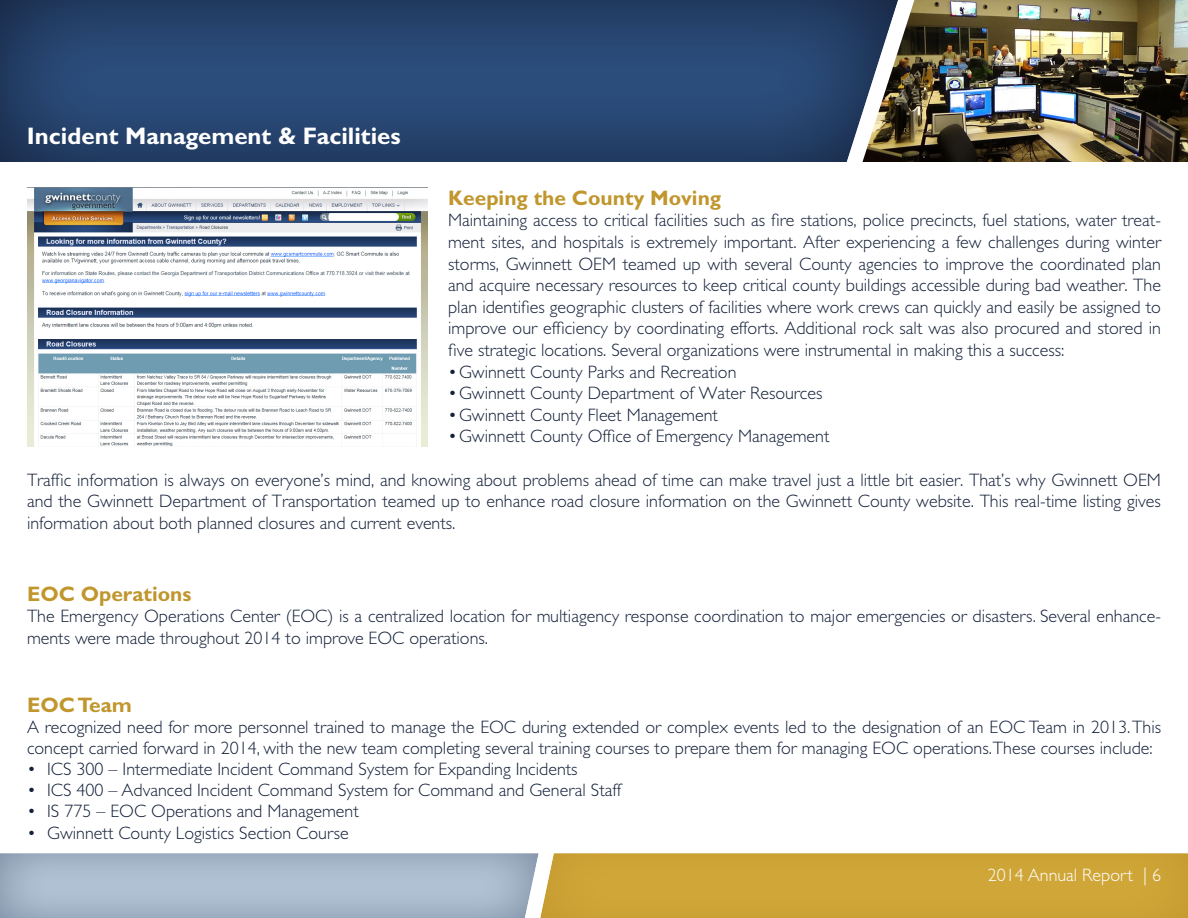
<style>
.page{position:relative;width:1188px;height:918px;background:#fff}
.page>*{position:absolute;margin:0;border:0;box-sizing:border-box;transform-origin:0 0}
.t1{font:700 24px "Gill Sans";color:#fff}
.t2{font:700 21px "Gill Sans";color:#c0962d}
.t3{font:300 18px/21.6px "Gill Sans";color:#142039;text-align:justify}
.t4{font:300 18px "Gill Sans";color:#fff}
</style>
<div class="page">
<img style="left:898px;top:0;width:290px;height:162px">
<div style="left:0;top:0;width:898px;height:164px;background:#265085;opacity:.7"></div>
<svg style="left:0;top:853px;width:538px;height:65px;background:#a8b8cb"></svg>
<div style="left:538px;top:851px;width:650px;height:67px;background:#cea537"></div>
<img style="left:27px;top:188px;width:401px;height:258px">
<p class="t1" style="left:27px;top:121px;width:375px">Incident Management &amp; Facilities</p>
<p class="t2" style="left:448px;top:185px;width:275px">Keeping the County Moving</p>
<p class="t3" style="left:448px;top:210px;width:714px">Maintaining access to critical facilities such as fire stations, police precincts, fuel stations, water treat&shy;ment sites, and hospitals is extremely important. After experiencing a few challenges during winter storms, Gwinnett OEM teamed up with several County agencies to improve the coordinated plan and acquire necessary resources to keep critical county buildings accessible during bad weather. The plan identifies geographic clusters of facilities where work crews can quickly and easily be assigned to improve our efficiency by coordinating efforts. Additional rock salt was also procured and stored in five strategic locations. Several organizations were instrumental in making this a success:</p>
<p class="t3" style="left:448px;top:361px;width:290px">•Gwinnett County Parks and Recreation</p>
<p class="t3" style="left:448px;top:383px;width:376px">•Gwinnett County Department of Water Resources</p>
<p class="t3" style="left:448px;top:404px;width:271px">•Gwinnett County Fleet Management</p>
<p class="t3" style="left:448px;top:426px;width:383px">•Gwinnett County Office of Emergency Management</p>
<p class="t3" style="left:27px;top:469px;width:1136px">Traffic information is always on everyone’s mind, and knowing about problems ahead of time can make travel just a little bit easier. That’s why Gwinnett OEM and the Gwinnett Department of Transportation teamed up to enhance road closure information on the Gwinnett County website. This real-time listing gives information about both planned closures and current events.</p>
<p class="t2" style="left:27px;top:581px;width:166px">EOC Operations</p>
<p class="t3" style="left:27px;top:606px;width:1136px">The Emergency Operations Center (EOC) is a centralized location for multiagency response coordination to major emergencies or disasters. Several enhance&shy;ments were made throughout 2014 to improve EOC operations.</p>
<p class="t2" style="left:27px;top:693px;width:107px">EOC Team</p>
<p class="t3" style="left:27px;top:717px;width:1136px;line-height:21px">A recognized need for more personnel trained to manage the EOC during extended or complex events led to the designation of an EOC Team in 2013. This concept carried forward in 2014, with the new team completing several training courses to prepare them for managing EOC operations.These courses include:</p>
<p class="t3" style="left:27px;top:759px;width:552px">• ICS 300 – Intermediate Incident Command System for Expanding Incidents</p>
<p class="t3" style="left:27px;top:780px;width:596px">• ICS 400 – Advanced Incident Command System for Command and General Staff</p>
<p class="t3" style="left:27px;top:801px;width:333px">• IS 775 – EOC Operations and Management</p>
<p class="t3" style="left:27px;top:822px;width:323px">• Gwinnett County Logistics Section Course</p>
<p class="t4" style="left:988px;top:864px;width:175px">2014 Annual Report | 6</p>
</div>
